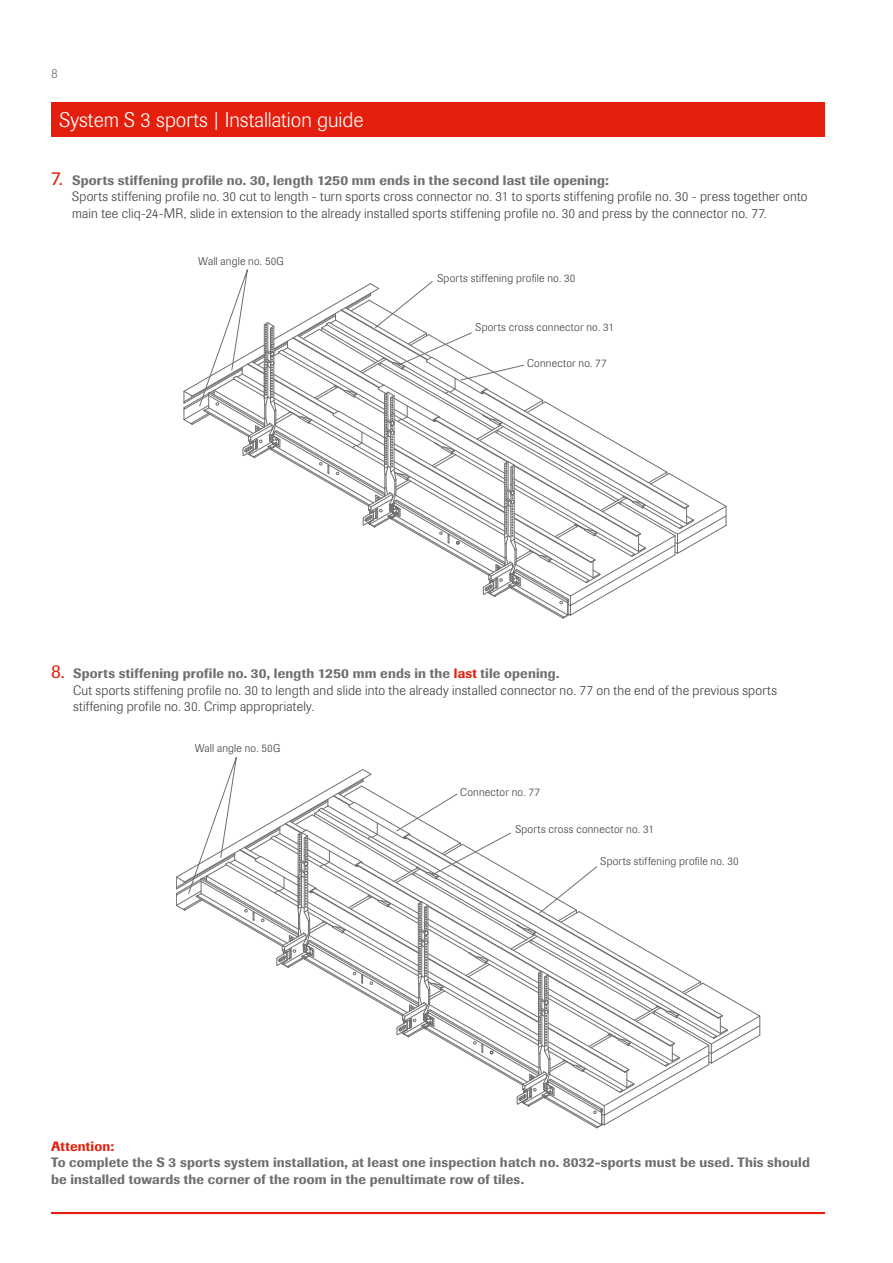
<style>
.page{position:relative;width:893px;height:1263px;background:#fff}
.page>*{position:absolute;margin:0;border:0;box-sizing:border-box;transform-origin:0 0}
.t1{font:300 21px "Imago Pro";color:#fff}
.t2{font:300 13.5px/16.5px "Imago Pro";letter-spacing:.015em;color:#3b3b3a}
.t3{font:500 13.5px/16.5px "Imago Pro";letter-spacing:.015em;color:#6f6f6e}
.t4{font:500 13.5px "Imago Pro";letter-spacing:.015em;color:#e41f0d}
.t5{font:300 13.5px "Imago Pro";color:#6f6f6e}
.t6{font:300 11.25px "Imago Pro";letter-spacing:.02em;color:#3b3b3a}
.s1{font-weight:400;font-size:19.5px;color:#e41f0d}
.s2{font-weight:500;color:#6f6f6e}
.s3{font-weight:500;color:#e41f0d}
</style>
<div class="page">
<div style="left:51px;top:102px;width:774px;height:34px;background:#e41f0d"></div>
<hr style="left:51px;top:1212px;width:774px;height:2px;background:#e41f0d">
<svg style="left:183px;top:269px;width:544px;height:350px"></svg>
<svg style="left:176px;top:757px;width:584px;height:371px"></svg>
<p class="t5" style="left:51px;top:65px;width:8px">8</p>
<h1 class="t1" style="left:60px;top:106px;width:305px">System S 3 sports | Installation guide</h1>
<p class="t2" style="left:72px;top:172px;width:737px;text-indent:-21px"><span class="s1">7.</span> <span class="s2">Sports stiffening profile no. 30, length 1250 mm ends in the second last tile opening:<br></span>Sports stiffening profile no. 30 cut to length - turn sports cross connector no. 31 to sports stiffening profile no. 30 - press together onto main tee cliq-24-MR, slide in extension to the already installed sports stiffening profile no. 30 and press by the connector no. 77.</p>
<p class="t6" style="left:199px;top:253px;width:87px">Wall angle no. 50G</p>
<p class="t6" style="left:437px;top:271px;width:140px">Sports stiffening profile no. 30</p>
<p class="t6" style="left:476px;top:320px;width:140px">Sports cross connector no. 31</p>
<p class="t6" style="left:527px;top:356px;width:81px">Connector no. 77</p>
<p class="t2" style="left:73px;top:665px;width:705px;text-indent:-22px"><span class="s1">8.</span> <span class="s2">Sports stiffening profile no. 30, length 1250 mm ends in the</span> <span class="s3">last</span> <span class="s2">tile opening.<br></span>Cut sports stiffening profile no. 30 to length and slide into the already installed connector no. 77 on the end of the previous sports stiffening profile no. 30. Crimp appropriately.</p>
<p class="t6" style="left:195px;top:740px;width:87px">Wall angle no. 50G</p>
<p class="t6" style="left:460px;top:784px;width:81px">Connector no. 77</p>
<p class="t6" style="left:515px;top:821px;width:140px">Sports cross connector no. 31</p>
<p class="t6" style="left:601px;top:854px;width:140px">Sports stiffening profile no. 30</p>
<p class="t4" style="left:51px;top:1137px;width:65px">Attention:</p>
<p class="t3" style="left:51px;top:1154px;width:760px">To complete the S 3 sports system installation, at least one inspection hatch no. 8032-sports must be used. This should be installed towards the corner of the room in the penultimate row of tiles.</p>
</div>
